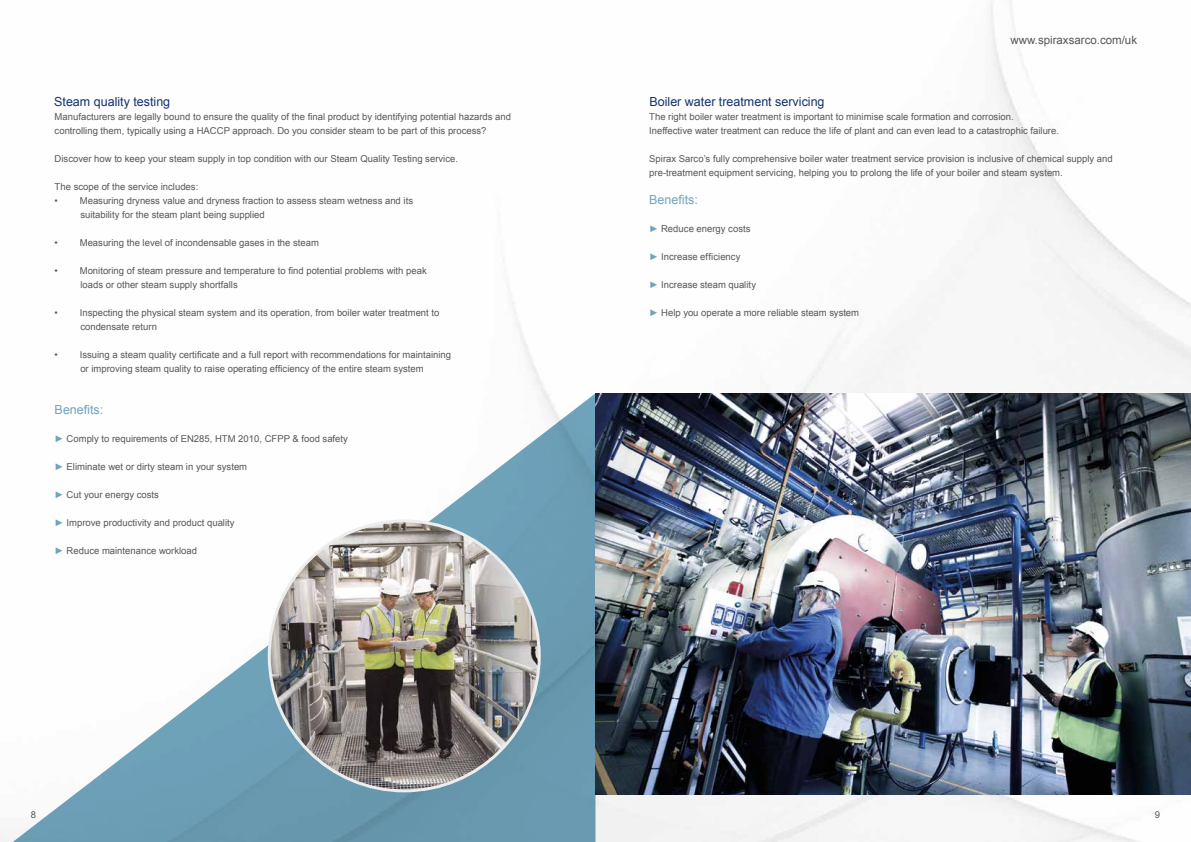
<style>
.page{position:relative;width:1191px;height:842px;background:#fff}
.page>*{position:absolute;margin:0;border:0;box-sizing:border-box;transform-origin:0 0}
.t1{font:12.5px "Arial";color:#133370}
.t2{font:12.5px "Arial";color:#70a4bc}
.t3{font:11.5px "Arial";color:#575756}
.t4{font:9.5px/14px "Arial";color:#575756}
.s1{color:#70a4bc}
</style>
<div class="page">
<img style="left:0;top:0;width:1191px;height:842px">
<svg style="left:3px;top:393px;width:592px;height:449px"></svg>
<img style="left:595px;top:393px;width:596px;height:402px">
<img style="left:269px;top:521px;width:270px;height:270px;border-radius:135px">
<p class="t3" style="left:1010px;top:33px;width:128px">www.spiraxsarco.com/uk</p>
<h1 class="t1" style="left:54px;top:93px;width:118px">Steam quality testing</h1>
<h1 class="t1" style="left:649px;top:93px;width:177px">Boiler water treatment servicing</h1>
<p class="t4" style="left:55px;top:110px;width:458px">Manufacturers are legally bound to ensure the quality of the final product by identifying potential hazards and controlling them, typically using a HACCP approach. Do you consider steam to be part of this process?</p>
<p class="t4" style="left:55px;top:152px;width:405px">Discover how to keep your steam supply in top condition with our Steam Quality Testing service.</p>
<p class="t4" style="left:55px;top:180px;width:145px">The scope of the service includes:</p>
<p class="t4" style="left:80px;top:194px;width:334px;text-indent:-26px">• Measuring dryness value and dryness fraction to assess steam wetness and its suitability for the steam plant being supplied</p>
<p class="t4" style="left:55px;top:236px;width:266px">• Measuring the level of incondensable gases in the steam</p>
<p class="t4" style="left:80px;top:264px;width:348px;text-indent:-26px">• Monitoring of steam pressure and temperature to find potential problems with peak loads or other steam supply shortfalls</p>
<p class="t4" style="left:80px;top:306px;width:360px;text-indent:-26px">• Inspecting the physical steam system and its operation, from boiler water treatment to condensate return</p>
<p class="t4" style="left:55px;top:348px;width:398px;text-align:center">• Issuing a steam quality certificate and a full report with recommendations for maintaining or improving steam quality to raise operating efficiency of the entire steam system</p>
<h1 class="t2" style="left:55px;top:401px;width:50px">Benefits:</h1>
<p class="t4" style="left:55px;top:432px;width:295px"><span class="s1">►</span> Comply to requirements of EN285, HTM 2010, CFPP &amp; food safety</p>
<p class="t4" style="left:55px;top:460px;width:194px"><span class="s1">►</span> Eliminate wet or dirty steam in your system</p>
<p class="t4" style="left:55px;top:488px;width:106px"><span class="s1">►</span> Cut your energy costs</p>
<p class="t4" style="left:55px;top:516px;width:181px"><span class="s1">►</span> Improve productivity and product quality</p>
<p class="t4" style="left:55px;top:544px;width:144px"><span class="s1">►</span> Reduce maintenance workload</p>
<p class="t4" style="left:649px;top:110px;width:411px">The right boiler water treatment is important to minimise scale formation and corrosion.<br>Ineffective water treatment can reduce the life of plant and can even lead to a catastrophic failure.</p>
<p class="t4" style="left:649px;top:152px;width:465px">Spirax Sarco’s fully comprehensive boiler water treatment service provision is inclusive of chemical supply and pre-treatment equipment servicing, helping you to prolong the life of your boiler and steam system.</p>
<h1 class="t2" style="left:649px;top:191px;width:50px">Benefits:</h1>
<p class="t4" style="left:649px;top:222px;width:103px"><span class="s1">►</span> Reduce energy costs</p>
<p class="t4" style="left:649px;top:250px;width:93px"><span class="s1">►</span> Increase efficiency</p>
<p class="t4" style="left:649px;top:278px;width:108px"><span class="s1">►</span> Increase steam quality</p>
<p class="t4" style="left:649px;top:306px;width:211px"><span class="s1">►</span> Help you operate a more reliable steam system</p>
<p class="t4" style="left:31px;top:807px;width:7px">8</p>
<p class="t4" style="left:1155px;top:807px;width:7px">9</p>
</div>
